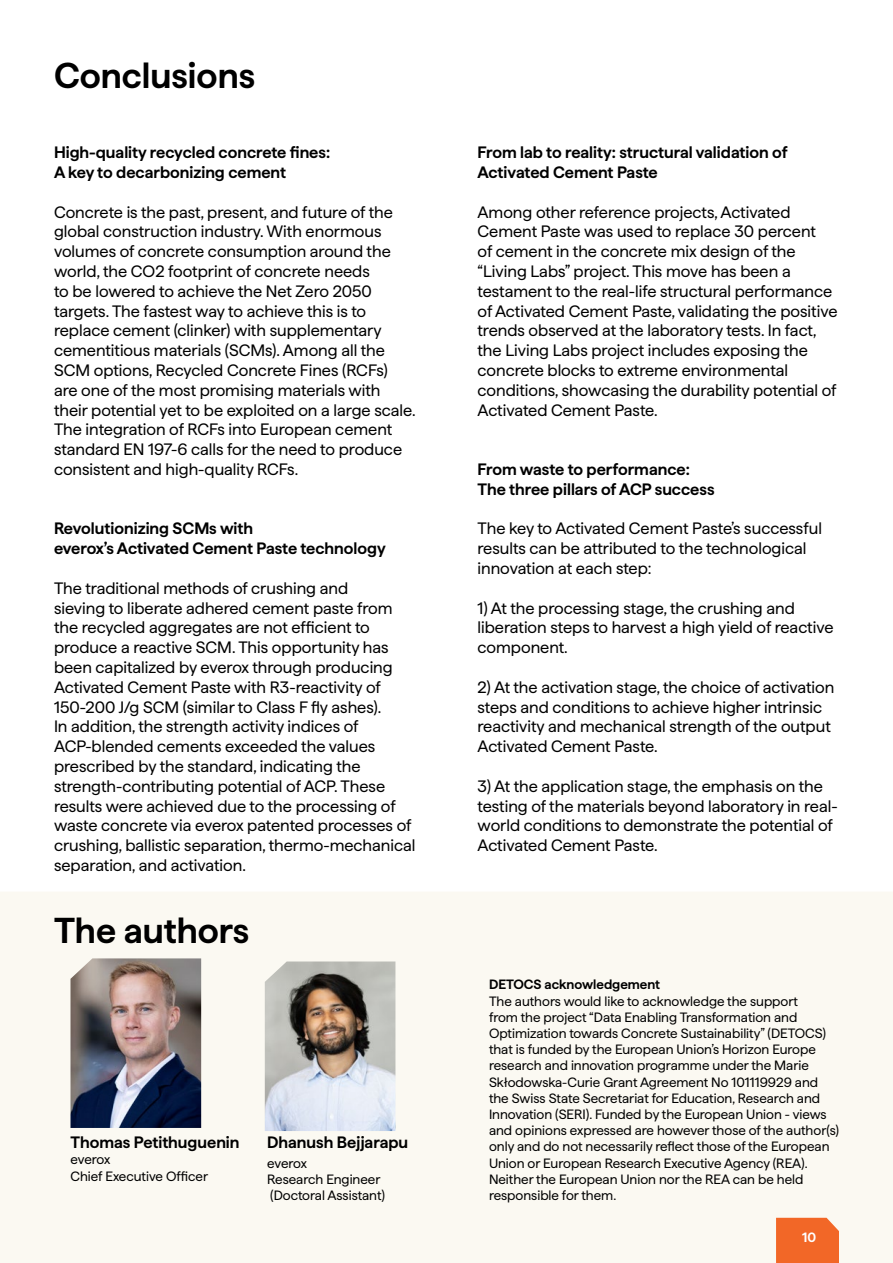
<style>
.page{position:relative;width:893px;height:1263px;background:#fff}
.page>*{position:absolute;margin:0;border:0;box-sizing:border-box;transform-origin:0 0}
.t1{font:600 36px "Haffer";color:#000}
.t2{font:16.5px/19.8px "Haffer";color:#000}
.t3{font:600 16.5px/19.8px "Haffer";color:#000}
.t4{font:13.5px/16.2px "Haffer";color:#000}
.t5{font:600 13.5px "Haffer";color:#000}
.t6{font:600 13.5px "Haffer";color:#fff}
</style>
<div class="page">
<div style="left:1px;top:892px;width:891px;height:370px;background:#fbf9f2"></div>
<div style="left:0;top:891px;width:893px;height:372px;border:2px solid #fbf9f2"></div>
<div style="left:776px;top:1218px;width:63px;height:45px;background:#f26727"></div>
<img style="left:265px;top:961px;width:130px;height:170px">
<img style="left:70px;top:958px;width:131px;height:170px">
<p class="t1" style="left:54px;top:48px;width:203px">Conclusions</p>
<p class="t3" style="left:54px;top:141px;width:278px">High-quality recycled concrete fines:</p>
<p class="t3" style="left:54px;top:161px;width:234px">A key to decarbonizing cement</p>
<p class="t2" style="left:54px;top:200px;width:363px">Concrete is the past, present, and future of the global construction industry. With enormous volumes of concrete consumption around the world, the CO2 footprint of concrete needs<br>to be lowered to achieve the Net Zero 2050 targets. The fastest way to achieve this is to replace cement (clinker) with supplementary cementitious materials (SCMs). Among all the SCM options, Recycled Concrete Fines (RCFs)<br>are one of the most promising materials with their potential yet to be exploited on a large scale.<br>The integration of RCFs into European cement standard EN 197-6 calls for the need to produce consistent and high-quality RCFs.</p>
<p class="t3" style="left:54px;top:517px;width:201px">Revolutionizing SCMs with</p>
<p class="t3" style="left:54px;top:537px;width:333px">everox’s Activated Cement Paste technology</p>
<p class="t2" style="left:54px;top:577px;width:363px">The traditional methods of crushing and<br>sieving to liberate adhered cement paste from the recycled aggregates are not efficient to produce a reactive SCM. This opportunity has been capitalized by everox through producing Activated Cement Paste with R3-reactivity of 150-200 J/g SCM (similar to Class F fly ashes).<br>In addition, the strength activity indices of ACP-blended cements exceeded the values prescribed by the standard, indicating the strength-contributing potential of ACP. These results were achieved due to the processing of waste concrete via everox patented processes of crushing, ballistic separation, thermo-mechanical separation, and activation.</p>
<p class="t1" style="left:54px;top:903px;width:197px">The authors</p>
<p class="t3" style="left:70px;top:1131px;width:171px">Thomas Petithuguenin</p>
<p class="t4" style="left:70px;top:1150px;width:41px">everox</p>
<p class="t4" style="left:70px;top:1166px;width:139px">Chief Executive Officer</p>
<p class="t3" style="left:267px;top:1131px;width:142px">Dhanush Bejjarapu</p>
<p class="t4" style="left:267px;top:1154px;width:41px">everox</p>
<p class="t4" style="left:267px;top:1170px;width:115px">Research Engineer</p>
<p class="t4" style="left:270px;top:1186px;width:116px">(Doctoral Assistant)</p>
<p class="t3" style="left:477px;top:141px;width:312px">From lab to reality: structural validation of<br>Activated Cement Paste</p>
<p class="t2" style="left:477px;top:200px;width:361px">Among other reference projects, Activated Cement Paste was used to replace 30 percent<br>of cement in the concrete mix design of the “Living Labs” project. This move has been a testament to the real-life structural performance of Activated Cement Paste, validating the positive trends observed at the laboratory tests. In fact, the Living Labs project includes exposing the concrete blocks to extreme environmental conditions, showcasing the durability potential of Activated Cement Paste.</p>
<p class="t3" style="left:477px;top:458px;width:214px">From waste to performance:</p>
<p class="t3" style="left:477px;top:477px;width:239px">The three pillars of ACP success</p>
<p class="t2" style="left:477px;top:517px;width:346px">The key to Activated Cement Paste’s successful results can be attributed to the technological innovation at each step:</p>
<p class="t2" style="left:477px;top:596px;width:357px">1) At the processing stage, the crushing and liberation steps to harvest a high yield of reactive component.</p>
<p class="t2" style="left:477px;top:676px;width:358px">2) At the activation stage, the choice of activation steps and conditions to achieve higher intrinsic reactivity and mechanical strength of the output Activated Cement Paste.</p>
<p class="t2" style="left:477px;top:775px;width:362px">3) At the application stage, the emphasis on the testing of the materials beyond laboratory in real&shy;world conditions to demonstrate the potential of Activated Cement Paste.</p>
<p class="t5" style="left:489px;top:974px;width:173px">DETOCS acknowledgement</p>
<p class="t4" style="left:489px;top:991px;width:351px">The authors would like to acknowledge the support<br>from the project “Data Enabling Transformation and Optimization towards Concrete Sustainability” (DETOCS) that is funded by the European Union’s Horizon Europe research and innovation programme under the Marie Skłodowska-Curie Grant Agreement No 101119929 and the Swiss State Secretariat for Education, Research and Innovation (SERI). Funded by the European Union - views and opinions expressed are however those of the author(s) only and do not necessarily reflect those of the European Union or European Research Executive Agency (REA).<br>Neither the European Union nor the REA can be held responsible for them.</p>
<p class="t6" style="left:802px;top:1227px;width:16px">10</p>
</div>
